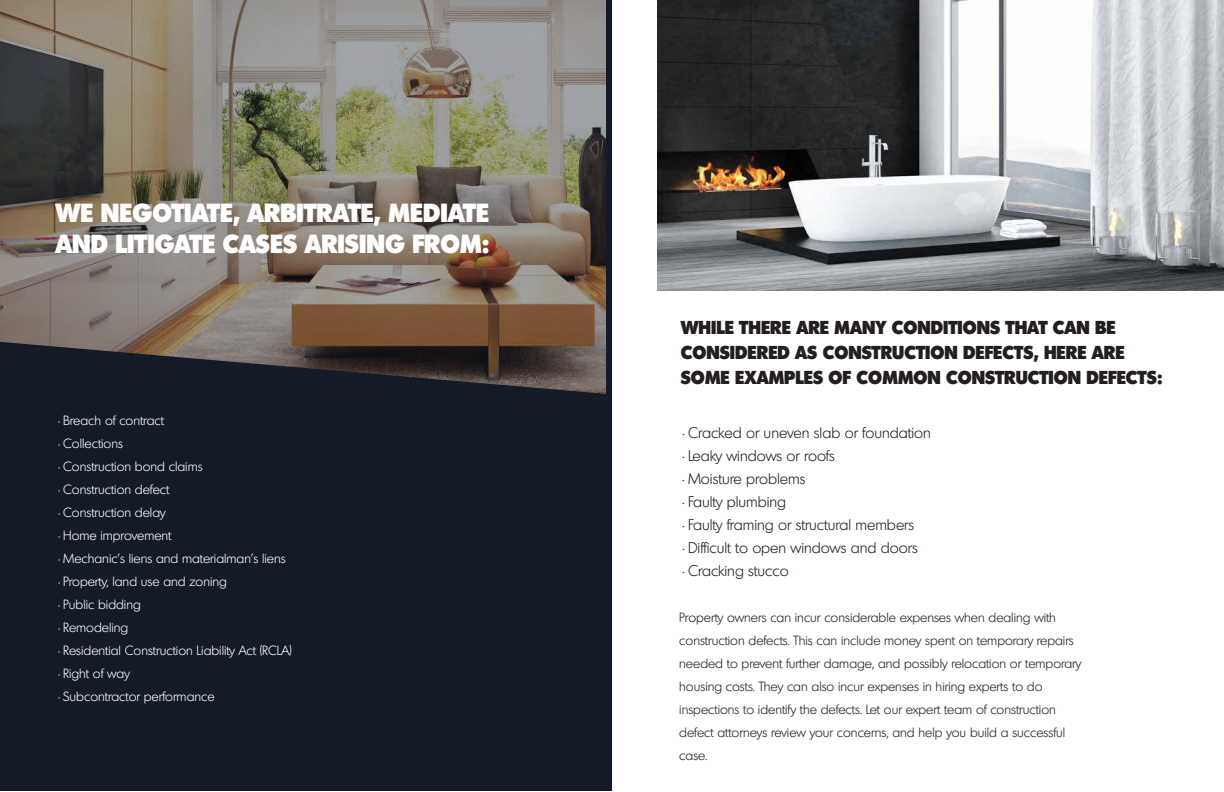
<style>
.page{position:relative;width:1224px;height:792px;background:#fff}
.page>*{position:absolute;margin:0;border:0;box-sizing:border-box;transform-origin:0 0}
.t1{font:800 25.4px/31px "Montreal";color:#fff}
.t2{font:800 18.2px/25px "Montreal";color:#231f20}
.t3{font:300 15px "Montreal";color:#231f20}
.t4{font:300 13px/23px "Montreal";color:#231f20}
.t5{font:300 13px "Montreal";color:#fff}
</style>
<div class="page">
<img style="left:658px;top:0;width:566px;height:290px">
<div style="left:0;top:0;width:612px;height:791px;background:#141a26"></div>
<svg style="left:0;top:0;width:606px;height:394px;background:#777064"></svg>
<h1 class="t1" style="left:56px;top:196px;width:435px">WE NEGOTIATE, ARBITRATE, MEDIATE<br>AND LITIGATE CASES ARISING FROM:</h1>
<p class="t5" style="left:56px;top:412px;width:110px">•Breach of contract</p>
<p class="t5" style="left:56px;top:435px;width:69px">•Collections</p>
<p class="t5" style="left:56px;top:458px;width:149px">•Construction bond claims</p>
<p class="t5" style="left:56px;top:481px;width:115px">•Construction defect</p>
<p class="t5" style="left:56px;top:504px;width:111px">•Construction delay</p>
<p class="t5" style="left:56px;top:527px;width:117px">•Home improvement</p>
<p class="t5" style="left:56px;top:550px;width:232px">•Mechanic’s liens and materialman’s liens</p>
<p class="t5" style="left:56px;top:573px;width:173px">•Property, land use and zoning</p>
<p class="t5" style="left:56px;top:596px;width:87px">•Public bidding</p>
<p class="t5" style="left:56px;top:619px;width:74px">•Remodeling</p>
<p class="t5" style="left:56px;top:642px;width:238px">•Residential Construction Liability Act (RCLA)</p>
<p class="t5" style="left:56px;top:665px;width:76px">•Right of way</p>
<p class="t5" style="left:56px;top:688px;width:161px">•Subcontractor performance</p>
<h2 class="t2" style="left:681px;top:314px;width:483px">WHILE THERE ARE MANY CONDITIONS THAT CAN BE<br>CONSIDERED AS CONSTRUCTION DEFECTS, HERE ARE<br>SOME EXAMPLES OF COMMON CONSTRUCTION DEFECTS:</h2>
<p class="t3" style="left:679px;top:424px;width:253px">•Cracked or uneven slab or foundation</p>
<p class="t3" style="left:679px;top:447px;width:157px">•Leaky windows or roofs</p>
<p class="t3" style="left:679px;top:470px;width:128px">•Moisture problems</p>
<p class="t3" style="left:679px;top:493px;width:108px">•Faulty plumbing</p>
<p class="t3" style="left:679px;top:516px;width:236px">•Faulty framing or structural members</p>
<p class="t3" style="left:679px;top:539px;width:240px">•Difficult to open windows and doors</p>
<p class="t3" style="left:679px;top:561px;width:111px">•Cracking stucco</p>
<p class="t4" style="left:679px;top:606px;width:404px">Property owners can incur considerable expenses when dealing with construction defects. This can include money spent on temporary repairs needed to prevent further damage, and possibly relocation or temporary housing costs. They can also incur expenses in hiring experts to do inspections to identify the defects. Let our expert team of construction defect attorneys review your concerns, and help you build a successful case.</p>
</div>
